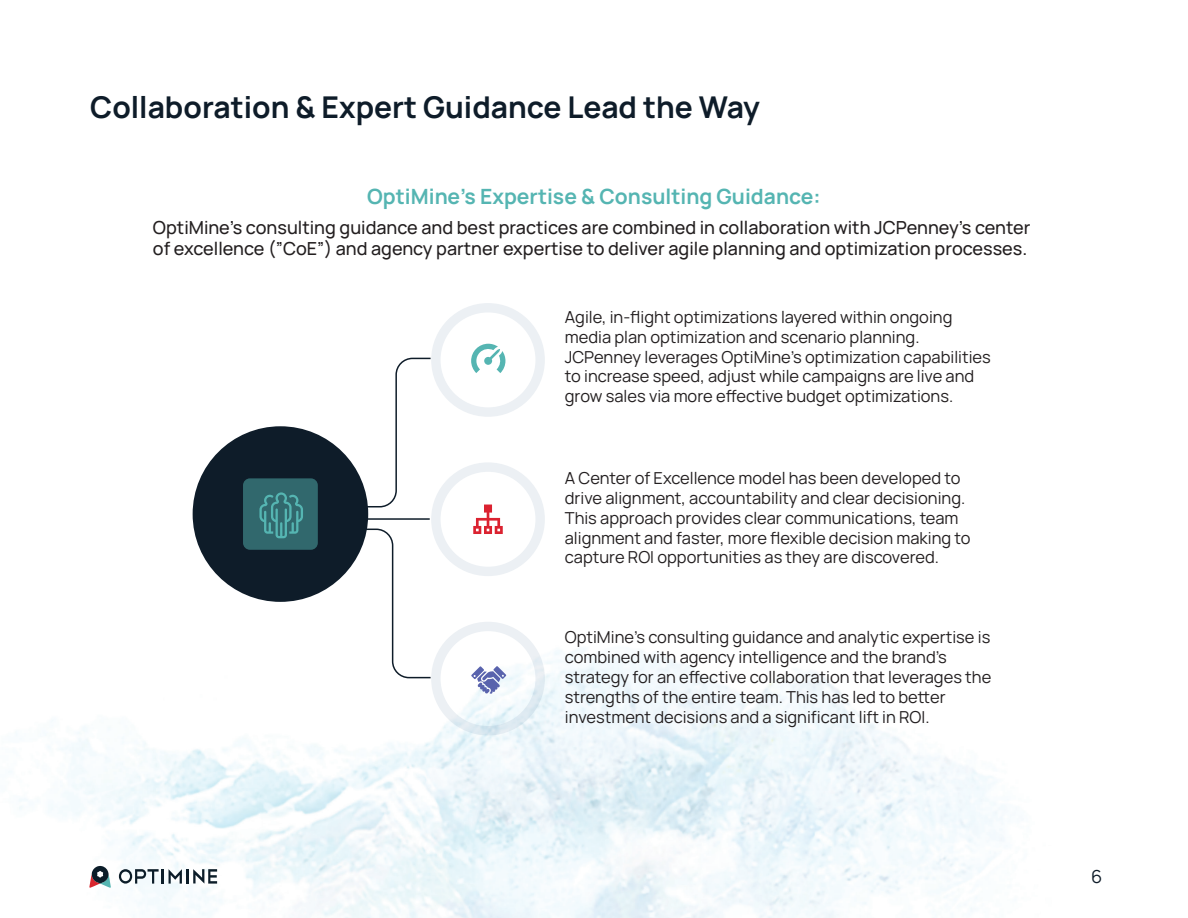
<style>
.page{position:relative;width:1188px;height:918px;background:#fff}
.page>*{position:absolute;margin:0;border:0;box-sizing:border-box;transform-origin:0 0}
.t1{font:700 30px "Manrope";color:#0e1c29}
.t2{font:700 21px "Manrope";color:#55b5b2}
.t3{font:500 18px/21.6px "Manrope";color:#231f20}
.t4{font:18px "Manrope";color:#0e1c29}
.t5{font:16.5px/19.8px "Manrope";color:#231f20}
</style>
<div class="page">
<img style="left:9px;top:515px;width:998px;height:403px">
<svg style="left:89px;top:866px;width:22px;height:22px"></svg>
<svg style="left:119px;top:869px;width:40px;height:15px"></svg>
<hr style="left:161px;top:869px;width:3px;height:15px;background:#0c1d29">
<svg style="left:169px;top:869px;width:48px;height:15px"></svg>
<div style="left:193px;top:426px;width:175px;height:176px;background:#0e1c29;border-radius:50%"></div>
<div style="left:243px;top:478px;width:75px;height:72px;background:#31686d;border-radius:7px"></div>
<svg style="left:357px;top:303px;width:188px;height:432px"></svg>
<svg style="left:259px;top:492px;width:44px;height:46px"></svg>
<h1 class="t1" style="left:90px;top:82px;width:671px">Collaboration &amp; Expert Guidance Lead the Way</h1>
<p class="t2" style="left:367px;top:178px;width:455px">OptiMine’s Expertise &amp; Consulting Guidance:</p>
<p class="t3" style="left:153px;top:215px;width:879px">OptiMine’s consulting guidance and best practices are combined in collaboration with JCPenney’s center of excellence (”CoE”) and agency partner expertise to deliver agile planning and optimization processes.</p>
<p class="t5" style="left:565px;top:306px;width:428px">Agile, in-flight optimizations layered within ongoing media plan optimization and scenario planning.<br>JCPenney leverages OptiMine’s optimization capabilities to increase speed, adjust while campaigns are live and grow sales via more effective budget optimizations.</p>
<p class="t5" style="left:565px;top:467px;width:407px">A Center of Excellence model has been developed to drive alignment, accountability and clear decisioning.<br>This approach provides clear communications, team alignment and faster, more flexible decision making to capture ROI opportunities as they are discovered.</p>
<p class="t5" style="left:565px;top:627px;width:428px">OptiMine’s consulting guidance and analytic expertise is combined with agency intelligence and the brand’s strategy for an effective collaboration that leverages the strengths of the entire team. This has led to better investment decisions and a significant lift in ROI.</p>
<p class="t4" style="left:1091px;top:863px;width:13px">6</p>
</div>
